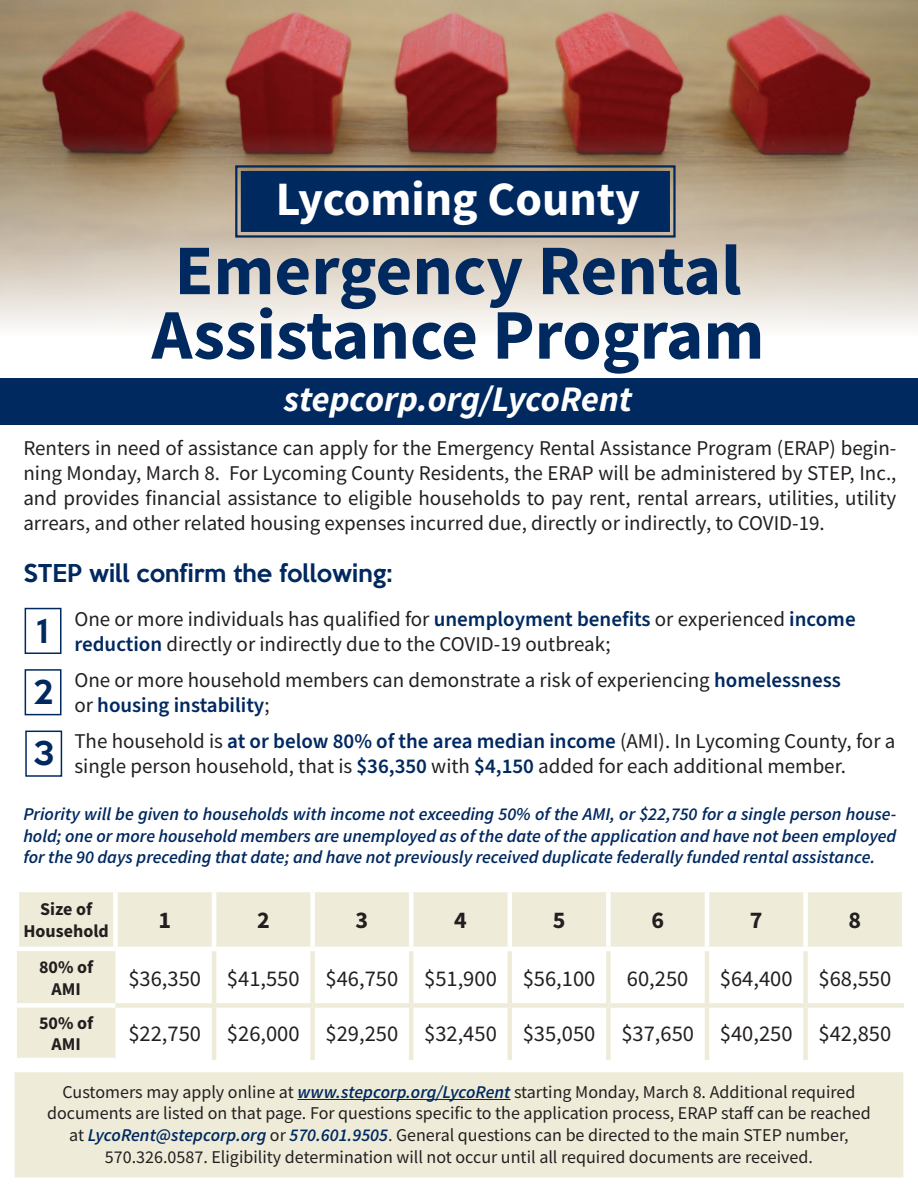
<style>
.page{position:relative;width:918px;height:1188px;background:#fff}
.page>*{position:absolute;margin:0;border:0;box-sizing:border-box;transform-origin:0 0}
.t1{font:700 71.1px/64.5px "Source Sans Pro";color:#002960;text-align:center}
.t2{font:700 48px "Source Sans Pro";color:#fff}
.t3{font:italic 700 36px "Source Sans Pro";color:#fff}
.t4{font:500 30px/61.2px "Keep Calm";color:#002960}
.t5{font:700 24px "Source Sans Pro";color:#231f20}
.t6{font:22.5px "Source Sans Pro";color:#231f20}
.t7{font:500 22.5px "Keep Calm";color:#002960}
.t8{font:21px/25.2px "Source Sans Pro";color:#231f20}
.t9{font:18px/21.6px "Source Sans Pro";color:#231f20;text-align:center}
.t10{font:italic 600 18px/21.6px "Source Sans Pro";color:#002960;text-align:justify}
.t11{font:700 18px/21.6px "Source Sans Pro";color:#231f20;text-align:center}
.s1{font-weight:600;color:#002960}
.s2{font-weight:600;font-style:italic;color:#002960}
</style>
<div class="page">
<div style="left:0;top:378px;width:918px;height:46px;background:#002960"></div>
<div style="left:15px;top:1072px;width:888px;height:106px;background:#eeecd9;border:2px solid #eeecd9"></div>
<img style="left:0;top:0;width:918px;height:327px">
<hr style="left:297px;top:1099px;width:214px;height:1px;background:#002960">
<svg style="left:17px;top:892px;width:885px;height:168px"></svg>
<hr style="left:15px;top:892px;width:4px;height:55px;background:#fff">
<hr style="left:15px;top:947px;width:100px;height:4px;background:#fff">
<div style="left:17px;top:1003px;width:98px;height:5px;background:#fff"></div>
<hr style="left:17px;top:1058px;width:98px;height:4px;background:#fff">
<hr style="left:212px;top:951px;width:4px;height:52px;background:#eeecd9">
<div style="left:310px;top:951px;width:5px;height:52px;background:#eeecd9"></div>
<hr style="left:409px;top:951px;width:4px;height:52px;background:#eeecd9">
<hr style="left:508px;top:951px;width:4px;height:52px;background:#eeecd9">
<div style="left:606px;top:951px;width:5px;height:52px;background:#eeecd9"></div>
<hr style="left:705px;top:951px;width:4px;height:52px;background:#eeecd9">
<div style="left:803px;top:951px;width:5px;height:52px;background:#eeecd9"></div>
<div style="left:115px;top:1003px;width:99px;height:5px;background:#eeecd9"></div>
<div style="left:214px;top:1003px;width:99px;height:5px;background:#eeecd9"></div>
<hr style="left:212px;top:1008px;width:4px;height:52px;background:#eeecd9">
<div style="left:313px;top:1003px;width:98px;height:5px;background:#eeecd9"></div>
<div style="left:310px;top:1008px;width:5px;height:52px;background:#eeecd9"></div>
<div style="left:411px;top:1003px;width:99px;height:5px;background:#eeecd9"></div>
<hr style="left:409px;top:1008px;width:4px;height:52px;background:#eeecd9">
<div style="left:510px;top:1003px;width:98px;height:5px;background:#eeecd9"></div>
<hr style="left:508px;top:1008px;width:4px;height:52px;background:#eeecd9">
<div style="left:608px;top:1003px;width:99px;height:5px;background:#eeecd9"></div>
<div style="left:606px;top:1008px;width:5px;height:52px;background:#eeecd9"></div>
<div style="left:707px;top:1003px;width:99px;height:5px;background:#eeecd9"></div>
<hr style="left:705px;top:1008px;width:4px;height:52px;background:#eeecd9">
<div style="left:806px;top:1003px;width:98px;height:5px;background:#eeecd9"></div>
<div style="left:803px;top:1008px;width:5px;height:52px;background:#eeecd9"></div>
<div style="left:113px;top:892px;width:5px;height:55px;background:#fff"></div>
<hr style="left:212px;top:892px;width:4px;height:55px;background:#fff">
<div style="left:310px;top:892px;width:5px;height:55px;background:#fff"></div>
<hr style="left:409px;top:892px;width:4px;height:55px;background:#fff">
<hr style="left:508px;top:892px;width:4px;height:55px;background:#fff">
<div style="left:606px;top:892px;width:5px;height:55px;background:#fff"></div>
<hr style="left:705px;top:892px;width:4px;height:55px;background:#fff">
<div style="left:803px;top:892px;width:5px;height:55px;background:#fff"></div>
<hr style="left:115px;top:947px;width:99px;height:4px;background:#fff">
<hr style="left:214px;top:947px;width:99px;height:4px;background:#fff">
<hr style="left:313px;top:947px;width:98px;height:4px;background:#fff">
<hr style="left:411px;top:947px;width:99px;height:4px;background:#fff">
<hr style="left:510px;top:947px;width:98px;height:4px;background:#fff">
<hr style="left:608px;top:947px;width:99px;height:4px;background:#fff">
<hr style="left:707px;top:947px;width:99px;height:4px;background:#fff">
<hr style="left:806px;top:947px;width:100px;height:4px;background:#fff">
<div style="left:25px;top:608px;width:37px;height:46px;border:2px solid #002960"></div>
<div style="left:25px;top:669px;width:37px;height:46px;border:2px solid #002960"></div>
<div style="left:25px;top:731px;width:37px;height:46px;border:2px solid #002960"></div>
<svg style="left:234px;top:164px;width:443px;height:75px;background:#203e67"></svg>
<div style="left:241px;top:171px;width:429px;height:61px;border:2px solid #002960"></div>
<div style="left:246px;top:177px;width:418px;height:49px;border:2px solid #002960"></div>
<h2 class="t2" style="left:276px;top:166px;width:366px">Lycoming County</h2>
<h1 class="t1" style="left:152px;top:237px;width:614px">Emergency Rental<br>Assistance Program</h1>
<h3 class="t3" style="left:284px;top:375px;width:350px">stepcorp.org/LycoRent</h3>
<p class="t8" style="left:23px;top:435px;width:875px;text-align:justify">Renters in need of assistance can apply for the Emergency Rental Assistance Program (ERAP) begin&shy;ning Monday, March 8. For Lycoming County Residents, the ERAP will be administered by STEP, Inc., and provides financial assistance to eligible households to pay rent, rental arrears, utilities, utility arrears, and other related housing expenses incurred due, directly or indirectly, to COVID-19.</p>
<p class="t7" style="left:23px;top:554px;width:370px">STEP will confirm the following:</p>
<p class="t8" style="left:74px;top:606px;width:783px">One or more individuals has qualified for <span class="s1">unemployment benefits</span> or experienced <span class="s1">income reduction</span> directly or indirectly due to the COVID-19 outbreak;</p>
<p class="t8" style="left:74px;top:667px;width:768px">One or more household members can demonstrate a risk of experiencing <span class="s1">homelessness </span>or <span class="s1">housing instability</span>;</p>
<p class="t8" style="left:74px;top:728px;width:823px">The household is <span class="s1">at or below 80% of the area median income</span> (AMI). In Lycoming County, for a single person household, that is <span class="s1">$36,350</span> with <span class="s1">$4,150</span> added for each additional member.</p>
<p class="t10" style="left:23px;top:803px;width:874px">Priority will be given to households with income not exceeding 50% of the AMI, or $22,750 for a single person house&shy;hold; one or more household members are unemployed as of the date of the application and have not been employed for the 90 days preceding that date; and have not previously received duplicate federally funded rental assistance.</p>
<h3 class="t4" style="left:33px;top:598px;width:23px">1<br>2<br>3</h3>
<p class="t11" style="left:23px;top:898px;width:87px">Size of<br>Household</p>
<p class="t5" style="left:158px;top:904px;width:14px">1</p>
<p class="t5" style="left:257px;top:904px;width:14px">2</p>
<p class="t5" style="left:356px;top:904px;width:14px">3</p>
<p class="t5" style="left:454px;top:904px;width:14px">4</p>
<p class="t5" style="left:553px;top:904px;width:14px">5</p>
<p class="t5" style="left:651px;top:904px;width:14px">6</p>
<p class="t5" style="left:750px;top:904px;width:14px">7</p>
<p class="t5" style="left:849px;top:904px;width:14px">8</p>
<p class="t11" style="left:39px;top:956px;width:56px">80% of<br>AMI</p>
<p class="t6" style="left:128px;top:964px;width:469px">$36,350 $41,550 $46,750 $51,900 $56,100</p>
<p class="t6" style="left:627px;top:964px;width:63px">60,250</p>
<p class="t6" style="left:720px;top:964px;width:173px">$64,400 $68,550</p>
<p class="t11" style="left:39px;top:1012px;width:56px">50% of<br>AMI</p>
<p class="t6" style="left:128px;top:1019px;width:764px">$22,750 $26,000 $29,250 $32,450 $35,050 $37,650 $40,250 $42,850</p>
<p class="t9" style="left:47px;top:1081px;width:825px">Customers may apply online at <span class="s2">www.stepcorp.org/LycoRent</span> starting Monday, March 8. Additional required documents are listed on that page. For questions specific to the application process, ERAP staff can be reached at <span class="s2">LycoRent@stepcorp.org</span> or <span class="s2">570.601.9505</span>. General questions can be directed to the main STEP number, 570.326.0587. Eligibility determination will not occur until all required documents are received.</p>
</div>
